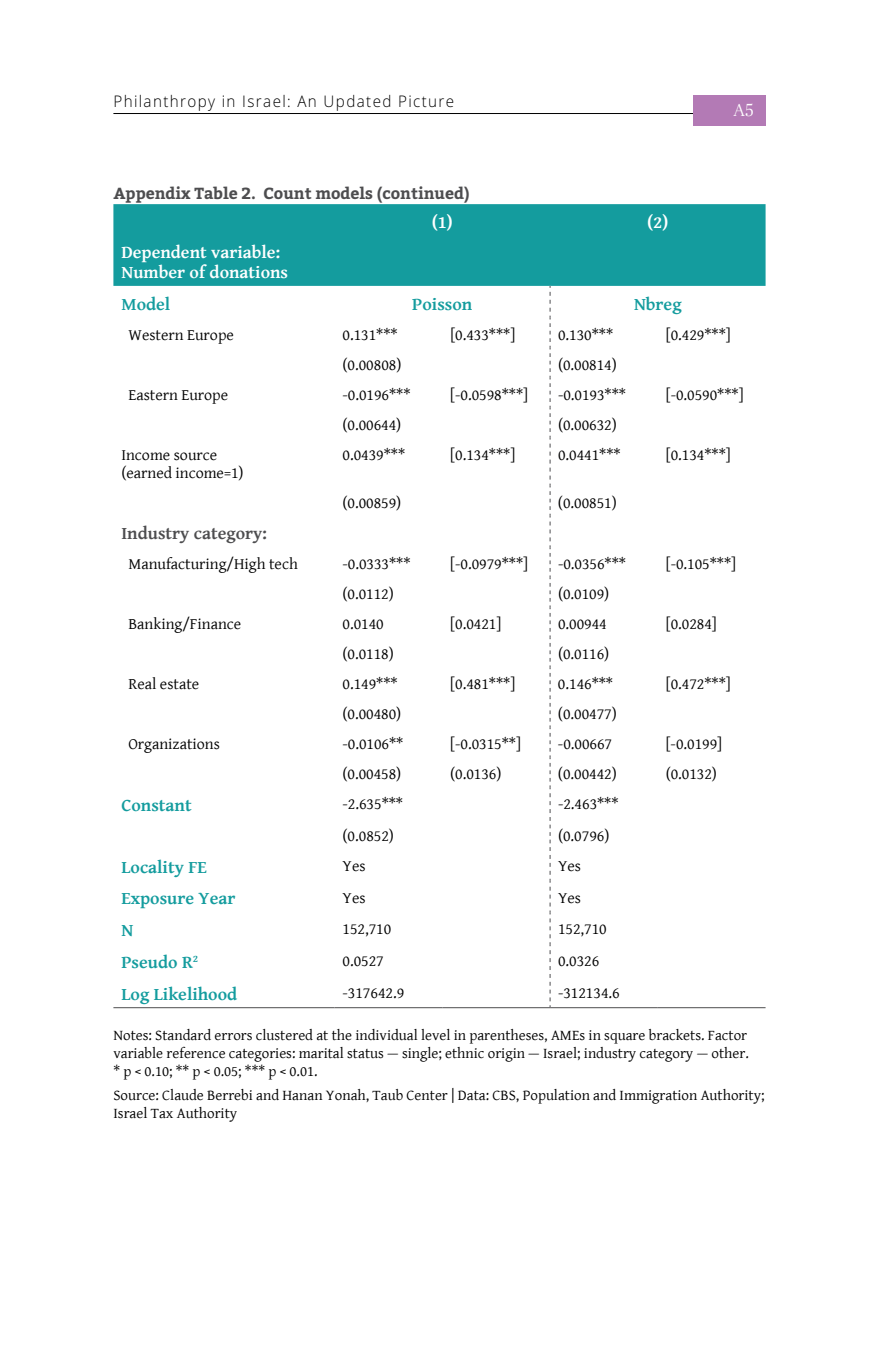
<style>
.page{position:relative;width:879px;height:1361px;background:#fff}
.page>*{position:absolute;margin:0;border:0;box-sizing:border-box;transform-origin:0 0}
.t1{font:700 18px "Gentium Basic";color:#149c9e}
.t2{font:700 18px/20px "Gentium Basic";color:#fff}
.t3{font:700 18px "Gentium Basic";color:#4d4d4f}
.t4{font:300 18px "Frank Ruhl Libre";color:#fff}
.t5{font:16px/18px "Gentium Basic";color:#000}
.t6{font:700 16px "Bitter";color:#4d4d4f}
.t7{font:300 16px "Open Sans Hebrew";letter-spacing:.09em;color:#000;scale:.95 1}
.t8{font:15px/18px "Gentium Basic";color:#000;text-align:justify}
</style>
<div class="page">
<div style="left:113px;top:204px;width:652px;height:82px;background:#149c9e"></div>
<svg style="left:549px;top:286px;width:1px;height:721px"></svg>
<hr style="left:113px;top:1007px;width:221px;height:1px;background:#4d4d4f">
<hr style="left:334px;top:1007px;width:108px;height:1px;background:#4d4d4f">
<hr style="left:442px;top:1007px;width:108px;height:1px;background:#4d4d4f">
<hr style="left:550px;top:1007px;width:108px;height:1px;background:#4d4d4f">
<hr style="left:658px;top:1007px;width:107px;height:1px;background:#4d4d4f">
<hr style="left:113px;top:113px;width:652px;height:1px;background:#000">
<div style="left:693px;top:95px;width:72px;height:31px;background:#b37ab5"></div>
<p class="t7" style="left:113px;top:92px;width:360px">Philanthropy in Israel: An Updated Picture</p>
<p class="t4" style="left:733px;top:99px;width:22px">A5</p>
<p class="t6" style="left:113px;top:184px;width:358px">Appendix Table 2. Count models (continued)</p>
<p class="t2" style="left:432px;top:211px;width:23px">(1)</p>
<p class="t2" style="left:647px;top:211px;width:23px">(2)</p>
<p class="t2" style="left:121px;top:241px;width:168px">Dependent variable:<br>Number of donations</p>
<p class="t1" style="left:121px;top:290px;width:50px">Model</p>
<p class="t1" style="left:412px;top:290px;width:62px">Poisson</p>
<p class="t1" style="left:634px;top:290px;width:49px">Nbreg</p>
<p class="t5" style="left:128px;top:325px;width:107px">Western Europe</p>
<p class="t5" style="left:342px;top:325px;width:57px">0.131***</p>
<p class="t5" style="left:450px;top:325px;width:66px">[0.433***]</p>
<p class="t5" style="left:558px;top:325px;width:57px">0.130***</p>
<p class="t5" style="left:666px;top:325px;width:66px">[0.429***]</p>
<p class="t5" style="left:342px;top:355px;width:60px">(0.00808)</p>
<p class="t5" style="left:558px;top:355px;width:60px">(0.00814)</p>
<p class="t5" style="left:128px;top:385px;width:101px">Eastern Europe</p>
<p class="t5" style="left:342px;top:385px;width:70px">-0.0196***</p>
<p class="t5" style="left:450px;top:385px;width:79px">[-0.0598***]</p>
<p class="t5" style="left:558px;top:385px;width:70px">-0.0193***</p>
<p class="t5" style="left:666px;top:385px;width:79px">[-0.0590***]</p>
<p class="t5" style="left:342px;top:415px;width:60px">(0.00644)</p>
<p class="t5" style="left:558px;top:415px;width:60px">(0.00632)</p>
<p class="t5" style="left:121px;top:445px;width:124px">Income source (earned income=1)</p>
<p class="t5" style="left:342px;top:445px;width:64px">0.0439***</p>
<p class="t5" style="left:450px;top:445px;width:66px">[0.134***]</p>
<p class="t5" style="left:558px;top:445px;width:64px">0.0441***</p>
<p class="t5" style="left:666px;top:445px;width:66px">[0.134***]</p>
<p class="t5" style="left:342px;top:493px;width:60px">(0.00859)</p>
<p class="t5" style="left:558px;top:493px;width:60px">(0.00851)</p>
<p class="t3" style="left:121px;top:520px;width:147px">Industry category:</p>
<p class="t5" style="left:128px;top:555px;width:171px">Manufacturing/High tech</p>
<p class="t5" style="left:342px;top:555px;width:70px">-0.0333***</p>
<p class="t5" style="left:450px;top:555px;width:79px">[-0.0979***]</p>
<p class="t5" style="left:558px;top:555px;width:70px">-0.0356***</p>
<p class="t5" style="left:666px;top:555px;width:72px">[-0.105***]</p>
<p class="t5" style="left:342px;top:585px;width:53px">(0.0112)</p>
<p class="t5" style="left:558px;top:585px;width:53px">(0.0109)</p>
<p class="t5" style="left:128px;top:614px;width:114px">Banking/Finance</p>
<p class="t5" style="left:342px;top:614px;width:43px">0.0140</p>
<p class="t5" style="left:450px;top:614px;width:53px">[0.0421]</p>
<p class="t5" style="left:558px;top:614px;width:50px">0.00944</p>
<p class="t5" style="left:666px;top:614px;width:53px">[0.0284]</p>
<p class="t5" style="left:342px;top:644px;width:53px">(0.0118)</p>
<p class="t5" style="left:558px;top:644px;width:53px">(0.0116)</p>
<p class="t5" style="left:128px;top:674px;width:72px">Real estate</p>
<p class="t5" style="left:342px;top:674px;width:57px">0.149***</p>
<p class="t5" style="left:450px;top:674px;width:66px">[0.481***]</p>
<p class="t5" style="left:558px;top:674px;width:57px">0.146***</p>
<p class="t5" style="left:666px;top:674px;width:66px">[0.472***]</p>
<p class="t5" style="left:342px;top:704px;width:60px">(0.00480)</p>
<p class="t5" style="left:558px;top:704px;width:60px">(0.00477)</p>
<p class="t5" style="left:128px;top:734px;width:93px">Organizations</p>
<p class="t5" style="left:342px;top:734px;width:62px">-0.0106**</p>
<p class="t5" style="left:450px;top:734px;width:72px">[-0.0315**]</p>
<p class="t5" style="left:558px;top:734px;width:56px">-0.00667</p>
<p class="t5" style="left:666px;top:734px;width:58px">[-0.0199]</p>
<p class="t5" style="left:342px;top:764px;width:60px">(0.00458)</p>
<p class="t5" style="left:450px;top:764px;width:53px">(0.0136)</p>
<p class="t5" style="left:558px;top:764px;width:60px">(0.00442)</p>
<p class="t5" style="left:665px;top:764px;width:53px">(0.0132)</p>
<p class="t1" style="left:121px;top:791px;width:72px">Constant</p>
<p class="t5" style="left:342px;top:794px;width:62px">-2.635***</p>
<p class="t5" style="left:558px;top:794px;width:62px">-2.463***</p>
<p class="t5" style="left:342px;top:826px;width:53px">(0.0852)</p>
<p class="t5" style="left:558px;top:826px;width:53px">(0.0796)</p>
<p class="t1" style="left:121px;top:853px;width:87px">Locality FE</p>
<p class="t5" style="left:342px;top:856px;width:25px">Yes</p>
<p class="t5" style="left:558px;top:856px;width:25px">Yes</p>
<p class="t1" style="left:121px;top:885px;width:115px">Exposure Year</p>
<p class="t5" style="left:342px;top:888px;width:25px">Yes</p>
<p class="t5" style="left:558px;top:888px;width:25px">Yes</p>
<p class="t1" style="left:121px;top:917px;width:13px">N</p>
<p class="t5" style="left:342px;top:920px;width:50px">152,710</p>
<p class="t5" style="left:558px;top:920px;width:50px">152,710</p>
<p class="t1" style="left:121px;top:948px;width:78px">Pseudo R<sup>2</sup></p>
<p class="t5" style="left:342px;top:951px;width:43px">0.0527</p>
<p class="t5" style="left:558px;top:951px;width:43px">0.0326</p>
<p class="t1" style="left:121px;top:980px;width:117px">Log Likelihood</p>
<p class="t5" style="left:342px;top:983px;width:63px">-317642.9</p>
<p class="t5" style="left:558px;top:983px;width:63px">-312134.6</p>
<p class="t8" style="left:113px;top:1026px;width:637px">Notes: Standard errors clustered at the individual level in parentheses, AMEs in square brackets. Factor variable reference categories: marital status — single; ethnic origin — Israel; industry category — other. * p &lt; 0.10; ** p &lt; 0.05; *** p &lt; 0.01.</p>
<p class="t8" style="left:113px;top:1085px;width:652px">Source: Claude Berrebi and Hanan Yonah, Taub Center | Data: CBS, Population and Immigration Authority;<br>Israel Tax Authority</p>
</div>
